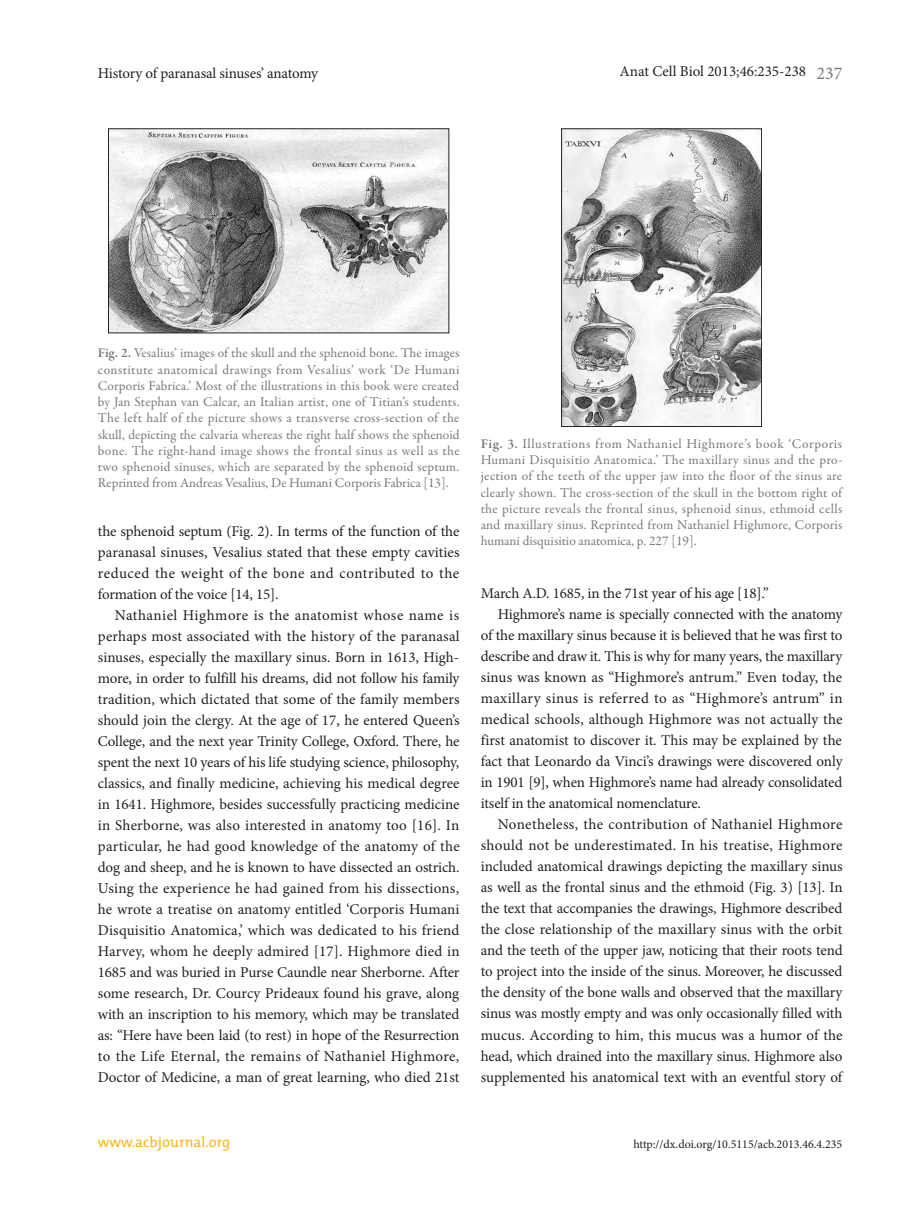
<style>
.page{position:relative;width:919px;height:1217px;background:#fff}
.page>*{position:absolute;margin:0;border:0;box-sizing:border-box;transform-origin:0 0}
.t1{font:18px "Minion Pro";color:#76787b}
.본문{font:15px/21px "Minion Pro";color:#231f20;text-align:justify}
.t2{font:14.7px "The Mix";color:#fcb814}
.캡션{font:13.5px/16.2px "Garamond Premr Pro";color:#76787b;text-align:justify}
.t3{font:12px "Minion Pro";color:#231f20}
.s1{font-weight:600}
</style>
<div class="page">
<img style="left:110px;top:130px;width:337px;height:201px">
<div style="left:108px;top:128px;width:341px;height:205px;border:1px solid #231f20"></div>
<img style="left:563px;top:130px;width:196px;height:294px">
<div style="left:561px;top:128px;width:200px;height:298px;border:1px solid #231f20"></div>
<p class="본문" style="left:98px;top:63px;width:222px">History of paranasal sinuses’ anatomy</p>
<p class="본문" style="left:619px;top:61px;width:188px">Anat Cell Biol 2013;46:235-238</p>
<p class="t1" style="left:816px;top:61px;width:27px">237</p>
<p class="캡션" style="left:98px;top:345px;width:363px"><span class="s1">Fig. 2.</span> Vesalius’ images of the skull and the sphenoid bone. The images constitute anatomical drawings from Vesalius’ work ‘De Humani Corporis Fabrica.’ Most of the illustrations in this book were created by Jan Stephan van Calcar, an Italian artist, one of Titian’s students.<br>The left half of the picture shows a transverse cross-section of the skull, depicting the calvaria whereas the right half shows the sphenoid bone. The right-hand image shows the frontal sinus as well as the two sphenoid sinuses, which are separated by the sphenoid septum.<br>Reprinted from Andreas Vesalius, De Humani Corporis Fabrica [13].</p>
<p class="본문" style="left:98px;top:520px;width:363px">the sphenoid septum (Fig. 2). In terms of the function of the paranasal sinuses, Vesalius stated that these empty cavities reduced the weight of the bone and contributed to the formation of the voice [14, 15].</p>
<p class="본문" style="left:98px;top:604px;width:363px;text-align:left;text-indent:17px">Nathaniel Highmore is the anatomist whose name is perhaps most associated with the history of the paranasal sinuses, especially the maxillary sinus. Born in 1613, High&shy;more, in order to fulfill his dreams, did not follow his family tradition, which dictated that some of the family members should join the clergy. At the age of 17, he entered Queen’s College, and the next year Trinity College, Oxford. There, he spent the next 10 years of his life studying science, philosophy, classics, and finally medicine, achieving his medical degree in 1641. Highmore, besides successfully practicing medicine in Sherborne, was also interested in anatomy too [16]. In particular, he had good knowledge of the anatomy of the dog and sheep, and he is known to have dissected an ostrich.<br>Using the experience he had gained from his dissections, he wrote a treatise on anatomy entitled ‘Corporis Humani Disquisitio Anatomica,’ which was dedicated to his friend Harvey, whom he deeply admired [17]. Highmore died in 1685 and was buried in Purse Caundle near Sherborne. After some research, Dr. Courcy Prideaux found his grave, along with an inscription to his memory, which may be translated as: “Here have been laid (to rest) in hope of the Resurrection to the Life Eternal, the remains of Nathaniel Highmore, Doctor of Medicine, a man of great learning, who died 21st</p>
<p class="t2" style="left:98px;top:1129px;width:134px">www.acbjournal.org</p>
<p class="캡션" style="left:480px;top:436px;width:363px"><span class="s1">Fig. 3.</span> Illustrations from Nathaniel Highmore’s book ‘Corporis Humani Disquisitio Anatomica.’ The maxillary sinus and the pro&shy;jection of the teeth of the upper jaw into the floor of the sinus are clearly shown. The cross-section of the skull in the bottom right of the picture reveals the frontal sinus, sphenoid sinus, ethmoid cells and maxillary sinus. Reprinted from Nathaniel Highmore, Corporis humani disquisitio anatomica, p. 227 [19].</p>
<p class="본문" style="left:480px;top:582px;width:289px">March A.D. 1685, in the 71st year of his age [18].”</p>
<p class="본문" style="left:480px;top:603px;width:363px;text-indent:17px">Highmore’s name is specially connected with the anatomy of the maxillary sinus because it is believed that he was first to describe and draw it. This is why for many years, the maxillary sinus was known as “Highmore’s antrum.” Even today, the maxillary sinus is referred to as “Highmore’s antrum” in medical schools, although Highmore was not actually the first anatomist to discover it. This may be explained by the fact that Leonardo da Vinci’s drawings were discovered only in 1901 [9], when Highmore’s name had already consolidated itself in the anatomical nomenclature.</p>
<p class="본문" style="left:480px;top:813px;width:363px;text-indent:17px">Nonetheless, the contribution of Nathaniel Highmore should not be underestimated. In his treatise, Highmore included anatomical drawings depicting the maxillary sinus as well as the frontal sinus and the ethmoid (Fig. 3) [13]. In the text that accompanies the drawings, Highmore described the close relationship of the maxillary sinus with the orbit and the teeth of the upper jaw, noticing that their roots tend to project into the inside of the sinus. Moreover, he discussed the density of the bone walls and observed that the maxillary sinus was mostly empty and was only occasionally filled with mucus. According to him, this mucus was a humor of the head, which drained into the maxillary sinus. Highmore also supplemented his anatomical text with an eventful story of</p>
<p class="t3" style="left:633px;top:1135px;width:210px">http://dx.doi.org/10.5115/acb.2013.46.4.235</p>
</div>
